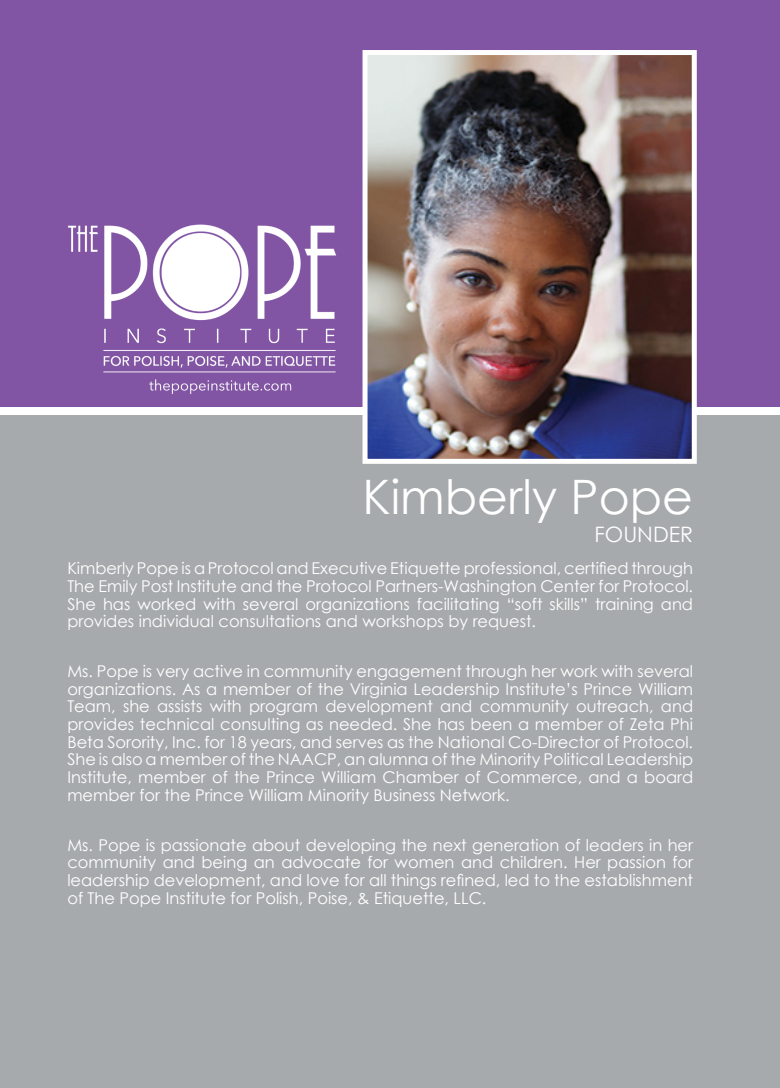
<style>
.page{position:relative;width:780px;height:1088px;background:#fff}
.page>*{position:absolute;margin:0;border:0;box-sizing:border-box;transform-origin:0 0}
.Normal_text{font:47.5px "Century Gothic";color:#fff}
.Normal_text-2{font:21.25px "Century Gothic";color:#fff}
.Normal_text-3{font:16.25px/17.8px "Century Gothic";color:#fff;text-align:justify}
</style>
<div class="page">
<div style="left:0;top:415px;width:780px;height:673px;background:#a7aaac"></div>
<div style="left:0;top:0;width:780px;height:407px;background:#8155a3"></div>
<img style="left:68px;top:224px;width:269px;height:170px">
<img style="left:368px;top:56px;width:322px;height:402px">
<div style="left:362px;top:50px;width:334px;height:414px;border:5px solid #fff"></div>
<p class="Normal_text" style="left:362px;top:463px;width:332px">Kimberly Pope</p>
<p class="Normal_text-2" style="left:594px;top:520px;width:100px">FOUNDER</p>
<p class="Normal_text-3" style="left:67px;top:559px;width:627px">Kimberly Pope is a Protocol and Executive Etiquette professional, certified through The Emily Post Institute and the Protocol Partners-Washington Center for Protocol.<br>She has worked with several organizations facilitating “soft skills” training and provides individual consultations and workshops by request.</p>
<p class="Normal_text-3" style="left:67px;top:662px;width:627px">Ms. Pope is very active in community engagement through her work with several organizations. As a member of the Virginia Leadership Institute’s Prince William Team, she assists with program development and community outreach, and provides technical consulting as needed. She has been a member of Zeta Phi Beta Sorority, Inc. for 18 years, and serves as the National Co-Director of Protocol.<br>She is also a member of the NAACP, an alumna of the Minority Political Leadership Institute, member of the Prince William Chamber of Commerce, and a board member for the Prince William Minority Business Network.</p>
<p class="Normal_text-3" style="left:67px;top:835px;width:627px">Ms. Pope is passionate about developing the next generation of leaders in her community and being an advocate for women and children. Her passion for leadership development, and love for all things refined, led to the establishment of The Pope Institute for Polish, Poise, &amp; Etiquette, LLC.</p>
</div>
